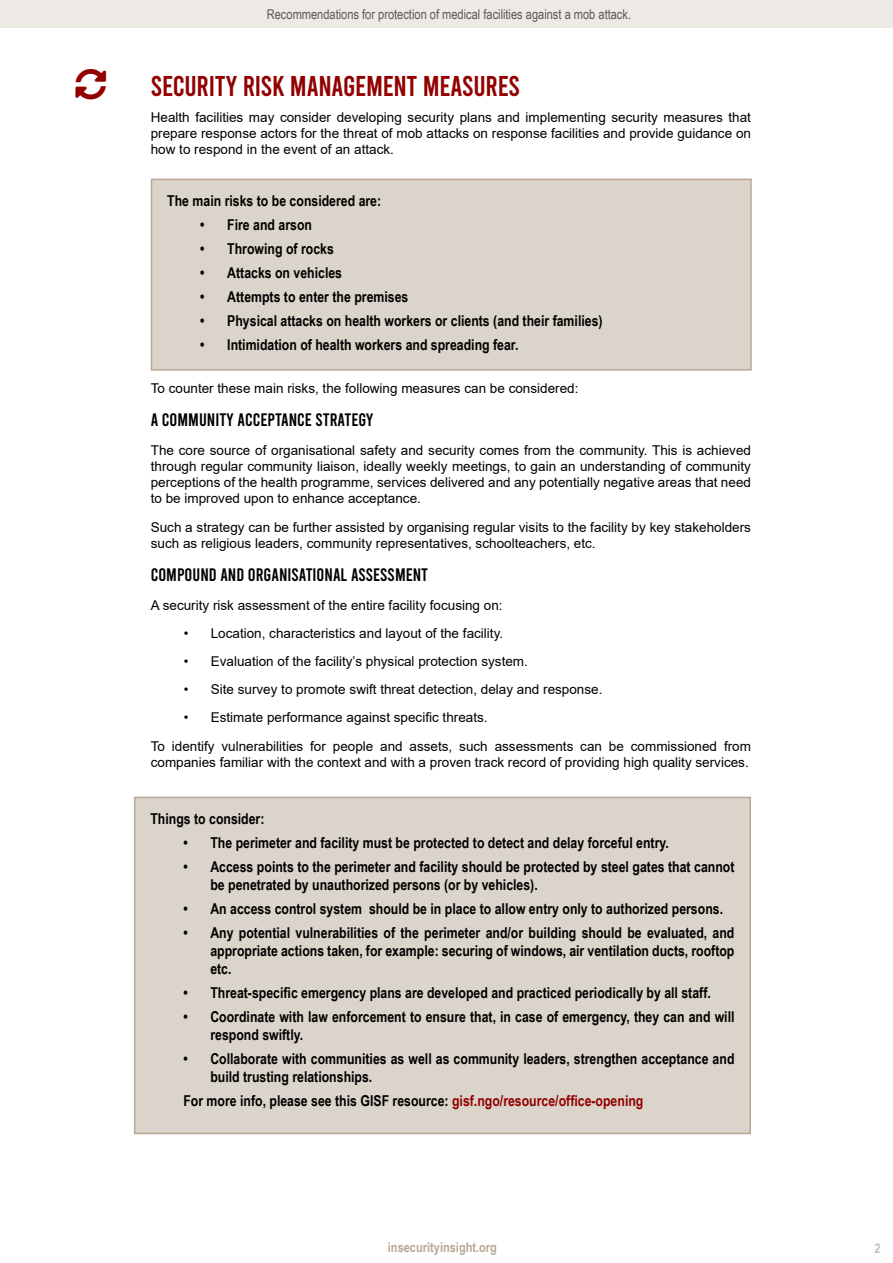
<style>
.page{position:relative;width:893px;height:1263px;background:#fff}
.page>*{position:absolute;margin:0;border:0;box-sizing:border-box;transform-origin:0 0}
.t1{font:31.5px "Font Awesome 5 Free Solid";color:#920000}
.t2{font:28.5px "Bebas";letter-spacing:-.01em;color:#920000}
.t3{font:18px "Bebas";color:#000}
.t4{font:700 15px/18px "Arial Narrow";color:#000}
.t5{font:13.5px/16.2px "Arial";color:#000;text-align:justify}
.t6{font:13.5px "Arial Narrow";color:#595959}
.t7{font:700 13.5px "Arial Narrow";color:#b7a996}
.t8{font:700 13.5px "Arial Narrow";color:#c9beb0}
.s1{color:#920000}
</style>
<div class="page">
<div style="left:152px;top:179px;width:599px;height:191px;background:#dbd4ca"></div>
<div style="left:151px;top:179px;width:601px;height:192px;border:2px solid #b7a996"></div>
<div style="left:135px;top:797px;width:615px;height:336px;background:#dbd4ca"></div>
<div style="left:134px;top:797px;width:617px;height:337px;border:2px solid #b7a996"></div>
<div style="left:0;top:0;width:893px;height:27px;background:#edeae5"></div>
<h1 class="t1" style="left:75px;top:68px;width:33px">▲■●▼</h1>
<p class="t6" style="left:267px;top:4px;width:366px">Recommendations for protection of medical facilities against a mob attack.</p>
<h2 class="t2" style="left:151px;top:72px;width:369px">SECURITY RISK MANAGEMENT MEASURES</h2>
<p class="t5" style="left:151px;top:109px;width:602px">Health facilities may consider developing security plans and implementing security measures that prepare response actors for the threat of mob attacks on response facilities and provide guidance on how to respond in the event of an attack.</p>
<p class="t4" style="left:167px;top:191px;width:215px">The main risks to be considered are:</p>
<p class="t4" style="left:200px;top:215px;width:113px">• Fire and arson</p>
<p class="t4" style="left:200px;top:239px;width:135px">• Throwing of rocks</p>
<p class="t4" style="left:200px;top:263px;width:143px">• Attacks on vehicles</p>
<p class="t4" style="left:200px;top:287px;width:210px">• Attempts to enter the premises</p>
<p class="t4" style="left:200px;top:311px;width:404px">• Physical attacks on health workers or clients (and their families)</p>
<p class="t4" style="left:200px;top:335px;width:320px">• Intimidation of health workers and spreading fear.</p>
<p class="t5" style="left:151px;top:380px;width:429px">To counter these main risks, the following measures can be considered:</p>
<h3 class="t3" style="left:151px;top:411px;width:21px">ACOMM</h3>
<h3 class="t3" style="left:199px;top:411px;width:176px">UNITY ACCEPTANCE STRATEGY</h3>
<p class="t5" style="left:151px;top:442px;width:602px">The core source of organisational safety and security comes from the community. This is achieved through regular community liaison, ideally weekly meetings, to gain an understanding of community perceptions of the health programme, services delivered and any potentially negative areas that need to be improved upon to enhance acceptance.</p>
<p class="t5" style="left:151px;top:519px;width:602px">Such a strategy can be further assisted by organising regular visits to the facility by key stakeholders such as religious leaders, community representatives, schoolteachers, etc.</p>
<h3 class="t3" style="left:151px;top:566px;width:113px">COMPOUND AND ORGANI</h3>
<h3 class="t3" style="left:291px;top:566px;width:123px">SATIONAL ASSESSMENT</h3>
<p class="t5" style="left:151px;top:597px;width:353px">A security risk assessment of the entire facility focusing on:</p>
<p class="t5" style="left:184px;top:625px;width:321px">• Location, characteristics and layout of the facility.</p>
<p class="t5" style="left:184px;top:653px;width:346px">• Evaluation of the facility’s physical protection system.</p>
<p class="t5" style="left:184px;top:681px;width:420px">• Site survey to promote swift threat detection, delay and response.</p>
<p class="t5" style="left:151px;top:703px;width:602px;line-height:28.2px;text-indent:33px">• Estimate performance against specific threats.<br>To identify vulnerabilities for people and assets, such assessments can be commissioned from</p>
<p class="t5" style="left:151px;top:754px;width:599px">companies familiar with the context and with a proven track record of providing high quality services.</p>
<p class="t4" style="left:150px;top:809px;width:116px">Things to consider:</p>
<p class="t4" style="left:183px;top:833px;width:487px">• The perimeter and facility must be protected to detect and delay forceful entry.</p>
<p class="t4" style="left:210px;top:857px;width:526px;text-indent:-27px">• Access points to the perimeter and facility should be protected by steel gates that cannot be penetrated by unauthorized persons (or by vehicles).</p>
<p class="t4" style="left:183px;top:899px;width:541px">• An access control system should be in place to allow entry only to authorized persons.</p>
<p class="t4" style="left:210px;top:923px;width:526px;text-align:justify;text-indent:-27px">• Any potential vulnerabilities of the perimeter and/or building should be evaluated, and appropriate actions taken, for example: securing of windows, air ventilation ducts, rooftop etc.</p>
<p class="t4" style="left:183px;top:983px;width:529px">• Threat-specific emergency plans are developed and practiced periodically by all staff.</p>
<p class="t4" style="left:210px;top:1007px;width:526px;text-indent:-27px">• Coordinate with law enforcement to ensure that, in case of emergency, they can and will respond swiftly.</p>
<p class="t4" style="left:210px;top:1049px;width:526px;text-indent:-27px">• Collaborate with communities as well as community leaders, strengthen acceptance and build trusting relationships.</p>
<p class="t4" style="left:183px;top:1091px;width:462px">For more info, please see this GISF resource: <span class="s1">gisf.ngo/resource/office-opening</span></p>
<p class="t7" style="left:388px;top:1237px;width:111px">insecurityinsight.org</p>
<p class="t8" style="left:874px;top:1238px;width:8px">2</p>
</div>
